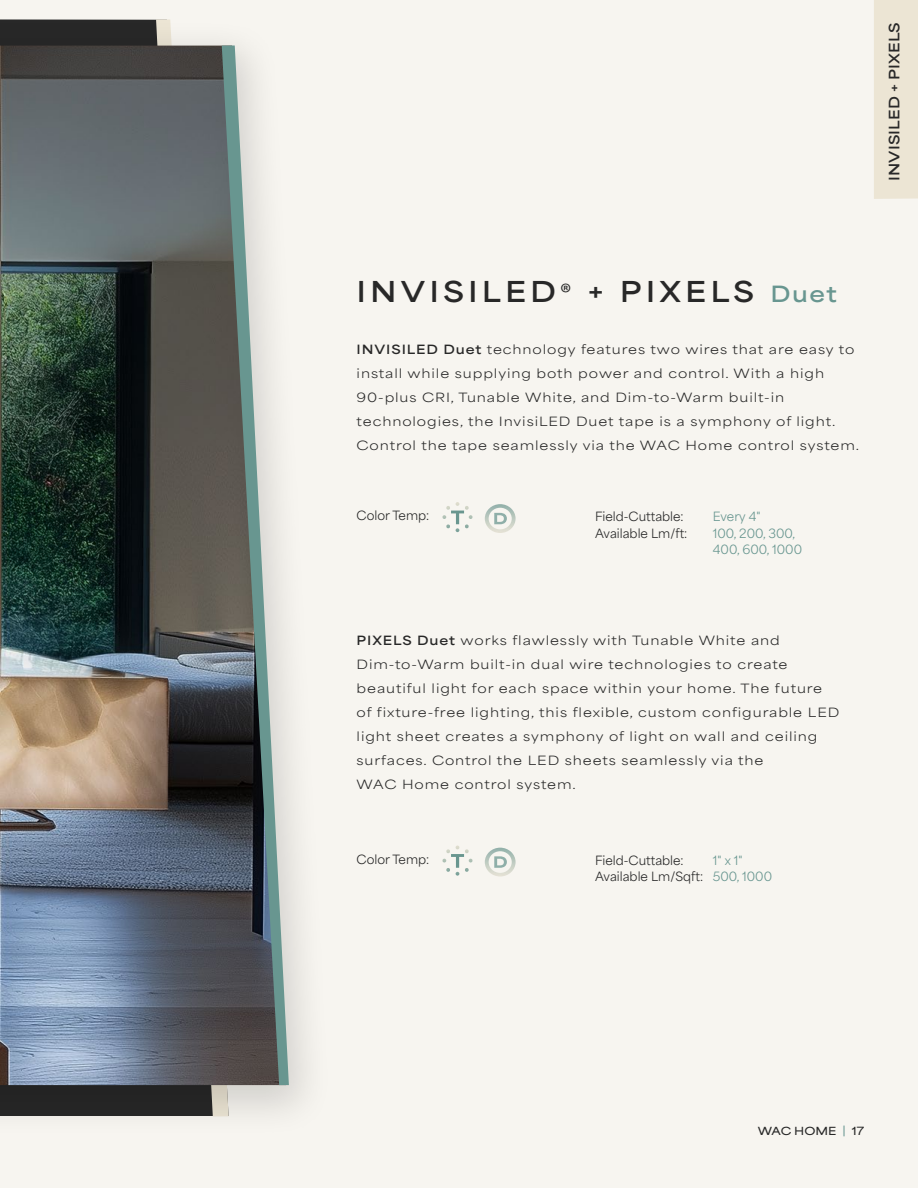
<style>
.page{position:relative;width:918px;height:1188px;background:#f7f5f0}
.page>*{position:absolute;margin:0;border:0;box-sizing:border-box;transform-origin:0 0}
.t1{font:700 27px "Area Extended";letter-spacing:.15em;color:#282828}
.t2{font:700 13.5px "Area Extended";letter-spacing:.01em;color:#282828}
.t3{font:12px/24px "Area Extended";letter-spacing:.075em;color:#282828}
.t4{font:12px/16.5px "Area Normal";color:#282828}
.t5{font:12px/16.5px "Area Normal";color:#689690}
.t6{font:12px "Area Normal";color:#689690}
.t7{font:600 10.5px "Area Extended";color:#282828}
.s1{font-family:"Myriad Pro";font-weight:400}
.s2{font-size:21px;color:#689690}
.s3{font-weight:700}
.s4{color:#689690}
</style>
<div class="page">
<div style="left:874px;top:0;width:44px;height:199px;background:#ece5d4"></div>
<div style="left:0;top:17px;width:334px;height:1122px;background:#000;opacity:.15"></div>
<img style="left:0;top:46px;width:222px;height:1039px">
<svg style="left:222px;top:46px;width:67px;height:1039px"></svg>
<img style="left:443px;top:502px;width:29px;height:30px">
<svg style="left:451px;top:511px;width:13px;height:13px"></svg>
<img style="left:485px;top:504px;width:31px;height:29px">
<img style="left:443px;top:846px;width:29px;height:30px">
<svg style="left:451px;top:854px;width:13px;height:14px"></svg>
<img style="left:485px;top:848px;width:31px;height:28px">
<p class="t2" style="left:882px;top:181px;width:161px;rotate:-90deg">INVISILED + PIXELS</p>
<h1 class="t1" style="left:357px;top:268px;width:482px">INVISILED<span class="s1">®</span> + PIXELS <span class="s2">Duet</span></h1>
<p class="t3" style="left:357px;top:336px;width:504px"><span class="s3">INVISILED Duet</span> technology features two wires that are easy to install while supplying both power and control. With a high 90-plus CRI, Tunable White, and Dim-to-Warm built-in technologies, the InvisiLED Duet tape is a symphony of light.<br>Control the tape seamlessly via the WAC Home control system.</p>
<p class="t4" style="left:357px;top:506px;width:74px">Color Temp:</p>
<p class="t4" style="left:595px;top:507px;width:94px">Field-Cuttable:<br>Available Lm/ft:</p>
<p class="t6" style="left:713px;top:506px;width:49px">Every 4"</p>
<p class="t5" style="left:713px;top:523px;width:91px">100, 200, 300,<br>400, 600, 1000</p>
<p class="t3" style="left:357px;top:627px;width:484px"><span class="s3">PIXELS Duet</span> works flawlessly with Tunable White and Dim-to-Warm built-in dual wire technologies to create beautiful light for each space within your home. The future of fixture-free lighting, this flexible, custom configurable LED light sheet creates a symphony of light on wall and ceiling surfaces. Control the LED sheets seamlessly via the<br>WAC Home control system.</p>
<p class="t4" style="left:357px;top:849px;width:74px">Color Temp:</p>
<p class="t4" style="left:595px;top:850px;width:109px">Field-Cuttable:<br>Available Lm/Sqft:</p>
<p class="t6" style="left:713px;top:849px;width:31px">1" x 1"</p>
<p class="t5" style="left:713px;top:867px;width:61px">500, 1000</p>
<p class="t7" style="left:758px;top:1121px;width:108px">WAC HOME <span class="s4">|</span> 17</p>
</div>
